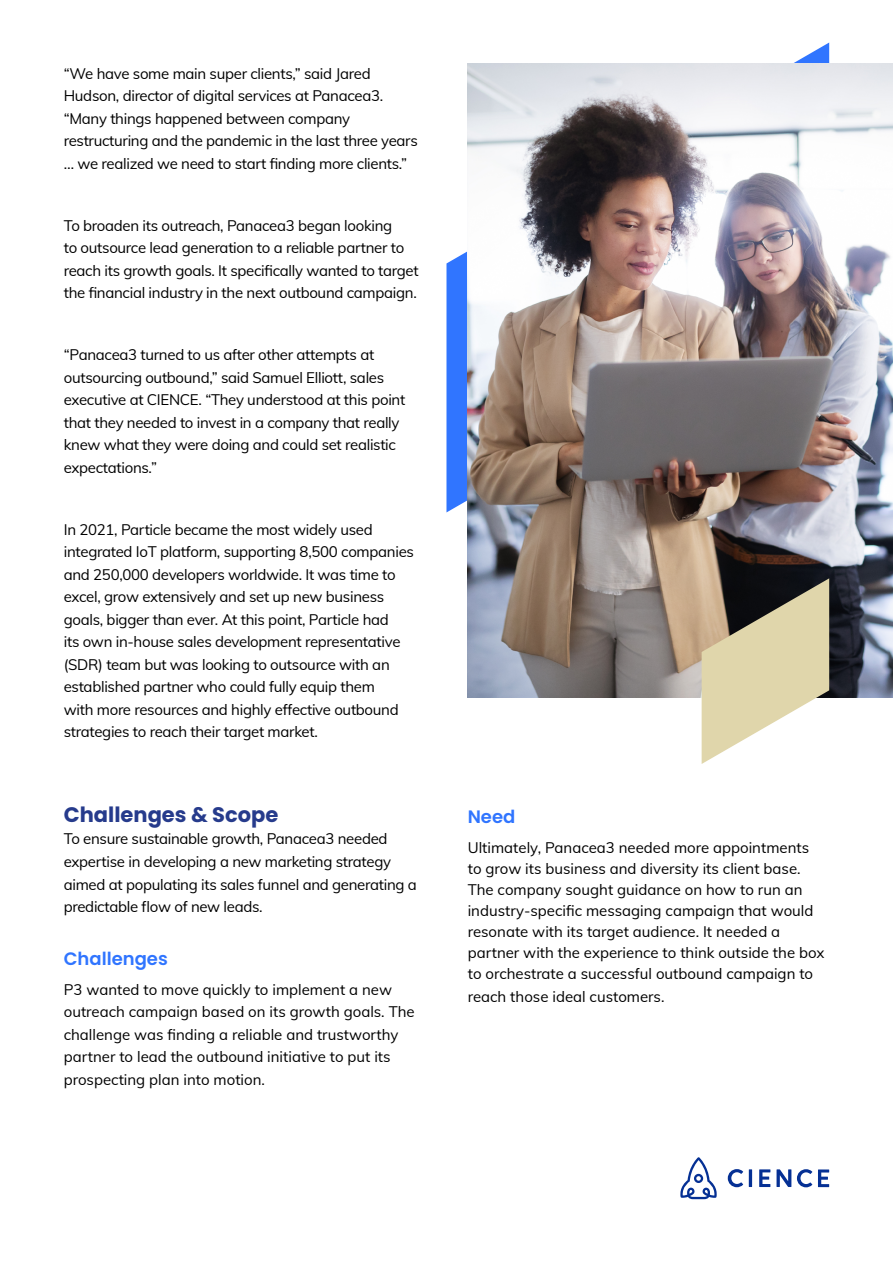
<style>
.page{position:relative;width:893px;height:1263px;background:#fff}
.page>*{position:absolute;margin:0;border:0;box-sizing:border-box;transform-origin:0 0}
.t1{font:700 21px "Poppins";color:#263b8c}
.t2{font:600 18px "Poppins";color:#3075ff}
.t3{font:15px/22.5px "Mulish";letter-spacing:-.02em;color:#000}
.t4{font:15px/21px "Mulish";color:#000}
</style>
<div class="page">
<svg style="left:446px;top:43px;width:383px;height:469px"></svg>
<img style="left:468px;top:64px;width:425px;height:633px">
<svg style="left:728px;top:1169px;width:15px;height:18px"></svg>
<hr style="left:749px;top:1169px;width:3px;height:18px;background:#053094">
<svg style="left:759px;top:1169px;width:11px;height:18px"></svg>
<svg style="left:797px;top:1169px;width:15px;height:18px"></svg>
<svg style="left:818px;top:1169px;width:11px;height:18px"></svg>
<svg style="left:776px;top:1169px;width:15px;height:18px"></svg>
<svg style="left:680px;top:1157px;width:37px;height:42px"></svg>
<svg style="left:702px;top:578px;width:127px;height:186px"></svg>
<p class="t3" style="left:64px;top:61px;width:355px">“We have some main super clients,” said Jared Hudson, director of digital services at Panacea3. “Many things happened between company restructuring and the pandemic in the last three years … we realized we need to start finding more clients.”</p>
<p class="t3" style="left:64px;top:214px;width:356px">To broaden its outreach, Panacea3 began looking<br>to outsource lead generation to a reliable partner to reach its growth goals. It specifically wanted to target the financial industry in the next outbound campaign.</p>
<p class="t3" style="left:64px;top:343px;width:343px">“Panacea3 turned to us after other attempts at outsourcing outbound,” said Samuel Elliott, sales executive at CIENCE. “They understood at this point that they needed to invest in a company that really knew what they were doing and could set realistic expectations.”</p>
<p class="t3" style="left:64px;top:518px;width:352px">In 2021, Particle became the most widely used integrated IoT platform, supporting 8,500 companies and 250,000 developers worldwide. It was time to excel, grow extensively and set up new business goals, bigger than ever. At this point, Particle had<br>its own in-house sales development representative (SDR) team but was looking to outsource with an established partner who could fully equip them<br>with more resources and highly effective outbound strategies to reach their target market.</p>
<h1 class="t1" style="left:64px;top:802px;width:216px">Challenges &amp; Scope</h1>
<p class="t3" style="left:64px;top:827px;width:355px">To ensure sustainable growth, Panacea3 needed expertise in developing a new marketing strategy aimed at populating its sales funnel and generating a predictable flow of new leads.</p>
<p class="t2" style="left:64px;top:948px;width:106px">Challenges</p>
<p class="t4" style="left:64px;top:977px;width:352px;line-height:22.5px">P3 wanted to move quickly to implement a new outreach campaign based on its growth goals. The challenge was finding a reliable and trustworthy partner to lead the outbound initiative to put its prospecting plan into motion.</p>
<p class="t2" style="left:468px;top:806px;width:49px">Need</p>
<p class="t4" style="left:468px;top:837px;width:358px">Ultimately, Panacea3 needed more appointments to grow its business and diversity its client base.<br>The company sought guidance on how to run an industry-specific messaging campaign that would resonate with its target audience. It needed a partner with the experience to think outside the box to orchestrate a successful outbound campaign to</p>
<p class="t4" style="left:468px;top:985px;width:198px">reach those ideal customers.</p>
</div>
